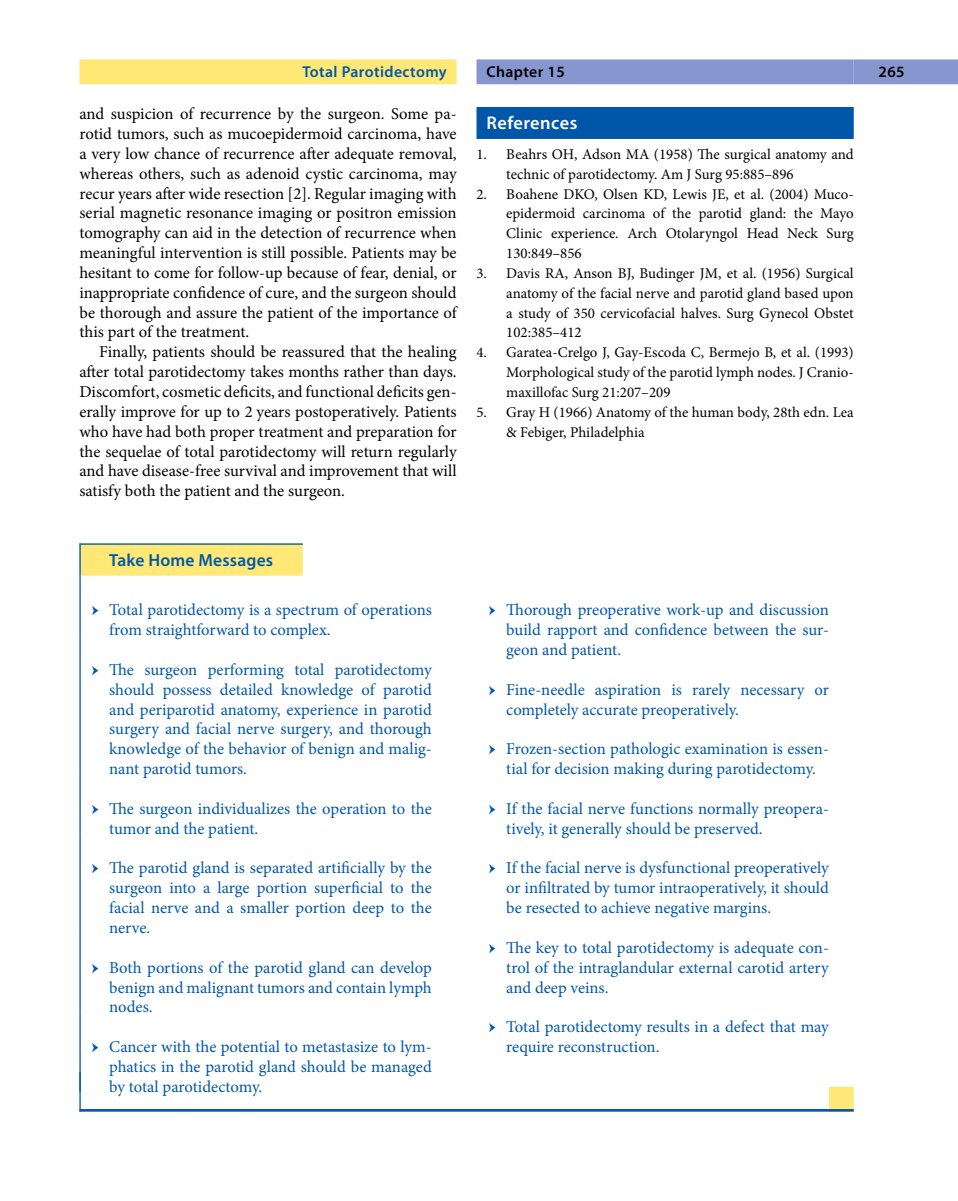
<style>
.page{position:relative;width:958px;height:1201px;background:#fff}
.page>*{position:absolute;margin:0;border:0;box-sizing:border-box;transform-origin:0 0}
.t1{font:600 18.38px "Myriad Pro";letter-spacing:.025em;color:#fff}
.t2{font:600 17.5px "Myriad Pro";letter-spacing:.01em;color:#0057aa}
.t3{font:16.62px/19.8px "Minion Pro";color:#0057aa;text-align:justify}
.t4{font:16.62px/19.8px "Minion Pro";color:#000;text-align:justify}
.t5{font:600 15.75px "Myriad Pro";letter-spacing:.025em;color:#0057aa}
.t6{font:600 15.75px "Myriad Pro";letter-spacing:.025em;color:#000}
.t7{font:14.88px/19.8px "Minion Pro";color:#000;text-align:justify}
</style>
<div class="page">
<div style="left:476px;top:107px;width:377px;height:32px;background:#0057aa"></div>
<div style="left:79px;top:543px;width:224px;height:32px;background:#ffe875"></div>
<hr style="left:79px;top:543px;width:224px;height:2px;background:#0057aa">
<div style="left:828px;top:1086px;width:25px;height:25px;background:#ffe875"></div>
<hr style="left:79px;top:1109px;width:774px;height:2px;background:#0057aa">
<hr style="left:79px;top:543px;width:2px;height:32px;background:#0057aa">
<hr style="left:79px;top:575px;width:2px;height:60px;background:#0057aa">
<hr style="left:79px;top:635px;width:2px;height:139px;background:#0057aa">
<hr style="left:79px;top:774px;width:2px;height:59px;background:#0057aa">
<hr style="left:79px;top:833px;width:2px;height:100px;background:#0057aa">
<hr style="left:79px;top:933px;width:2px;height:79px;background:#0057aa">
<hr style="left:79px;top:1012px;width:2px;height:79px;background:#0057aa">
<hr style="left:79px;top:1071px;width:2px;height:40px;background:#0057aa">
<div style="left:853px;top:59px;width:104px;height:25px;background:#8796cf"></div>
<div style="left:79px;top:59px;width:377px;height:25px;background:#ffe875"></div>
<div style="left:476px;top:59px;width:377px;height:25px;background:#8796cf"></div>
<p class="t5" style="left:302px;top:61px;width:146px">Total Parotidectomy</p>
<p class="t6" style="left:486px;top:61px;width:80px">Chapter 15</p>
<p class="t6" style="left:878px;top:61px;width:28px">265</p>
<p class="t4" style="left:79px;top:104px;width:379px">and suspicion of recurrence by the surgeon. Some pa&shy;rotid tumors, such as mucoepidermoid carcinoma, have a very low chance of recurrence after adequate removal, whereas others, such as adenoid cystic carcinoma, may recur years after wide resection [2]. Regular imaging with serial magnetic resonance imaging or positron emission tomography can aid in the detection of recurrence when meaningful intervention is still possible. Patients may be hesitant to come for follow-up because of fear, denial, or inappropriate confidence of cure, and the surgeon should be thorough and assure the patient of the importance of this part of the treatment.</p>
<p class="t4" style="left:79px;top:342px;width:379px;text-indent:20px">Finally, patients should be reassured that the healing after total parotidectomy takes months rather than days.<br>Discomfort, cosmetic deficits, and functional deficits gen&shy;erally improve for up to 2 years postoperatively. Patients who have had both proper treatment and preparation for the sequelae of total parotidectomy will return regularly and have disease-free survival and improvement that will satisfy both the patient and the surgeon.</p>
<p class="t1" style="left:486px;top:111px;width:92px">References</p>
<p class="t7" style="left:506px;top:144px;width:349px;text-indent:-30px">1. Beahrs OH, Adson MA (1958) The surgical anatomy and technic of parotidectomy. Am J Surg 95:885–896</p>
<p class="t7" style="left:506px;top:184px;width:349px;text-indent:-30px">2. Boahene DKO, Olsen KD, Lewis JE, et al. (2004) Muco&shy;epidermoid carcinoma of the parotid gland: the Mayo Clinic experience. Arch Otolaryngol Head Neck Surg 130:849–856</p>
<p class="t7" style="left:506px;top:263px;width:349px;text-indent:-30px">3. Davis RA, Anson BJ, Budinger JM, et al. (1956) Surgical anatomy of the facial nerve and parotid gland based upon a study of 350 cervicofacial halves. Surg Gynecol Obstet 102:385–412</p>
<p class="t7" style="left:506px;top:343px;width:349px;text-indent:-30px">4. Garatea-Crelgo J, Gay-Escoda C, Bermejo B, et al. (1993)<br>Morphological study of the parotid lymph nodes. J Cranio&shy;maxillofac Surg 21:207–209</p>
<p class="t7" style="left:506px;top:402px;width:347px;text-indent:-30px">5. Gray H (1966) Anatomy of the human body, 28th edn. Lea &amp; Febiger, Philadelphia</p>
<p class="t2" style="left:109px;top:549px;width:165px">Take Home Messages</p>
<p class="t3" style="left:109px;top:600px;width:324px;text-indent:-17px">→ Total parotidectomy is a spectrum of operations from straightforward to complex.</p>
<p class="t3" style="left:109px;top:660px;width:324px;text-indent:-17px">→ The surgeon performing total parotidectomy should possess detailed knowledge of parotid and periparotid anatomy, experience in parotid surgery and facial nerve surgery, and thorough knowledge of the behavior of benign and malig&shy;nant parotid tumors.</p>
<p class="t3" style="left:109px;top:798px;width:324px;text-indent:-17px">→ The surgeon individualizes the operation to the tumor and the patient.</p>
<p class="t3" style="left:109px;top:858px;width:324px;text-indent:-17px">→ The parotid gland is separated artificially by the surgeon into a large portion superficial to the facial nerve and a smaller portion deep to the nerve.</p>
<p class="t3" style="left:109px;top:957px;width:324px;text-indent:-17px">→ Both portions of the parotid gland can develop benign and malignant tumors and contain lymph nodes.</p>
<p class="t3" style="left:109px;top:1037px;width:324px;text-indent:-17px">→ Cancer with the potential to metastasize to lym&shy;phatics in the parotid gland should be managed by total parotidectomy.</p>
<p class="t3" style="left:506px;top:600px;width:324px;text-indent:-17px">→ Thorough preoperative work-up and discussion build rapport and confidence between the sur&shy;geon and patient.</p>
<p class="t3" style="left:506px;top:679px;width:324px;text-indent:-17px">→ Fine-needle aspiration is rarely necessary or completely accurate preoperatively.</p>
<p class="t3" style="left:489px;top:739px;width:341px;text-align:center">→ Frozen-section pathologic examination is essen&shy;tial for decision making during parotidectomy.</p>
<p class="t3" style="left:506px;top:798px;width:324px;text-indent:-17px">→ If the facial nerve functions normally preopera&shy;tively, it generally should be preserved.</p>
<p class="t3" style="left:506px;top:858px;width:324px;text-indent:-17px">→ If the facial nerve is dysfunctional preoperatively or infiltrated by tumor intraoperatively, it should be resected to achieve negative margins.</p>
<p class="t3" style="left:506px;top:937px;width:324px;text-indent:-17px">→ The key to total parotidectomy is adequate con&shy;trol of the intraglandular external carotid artery and deep veins.</p>
<p class="t3" style="left:506px;top:1017px;width:324px;text-indent:-17px">→ Total parotidectomy results in a defect that may require reconstruction.</p>
</div>
